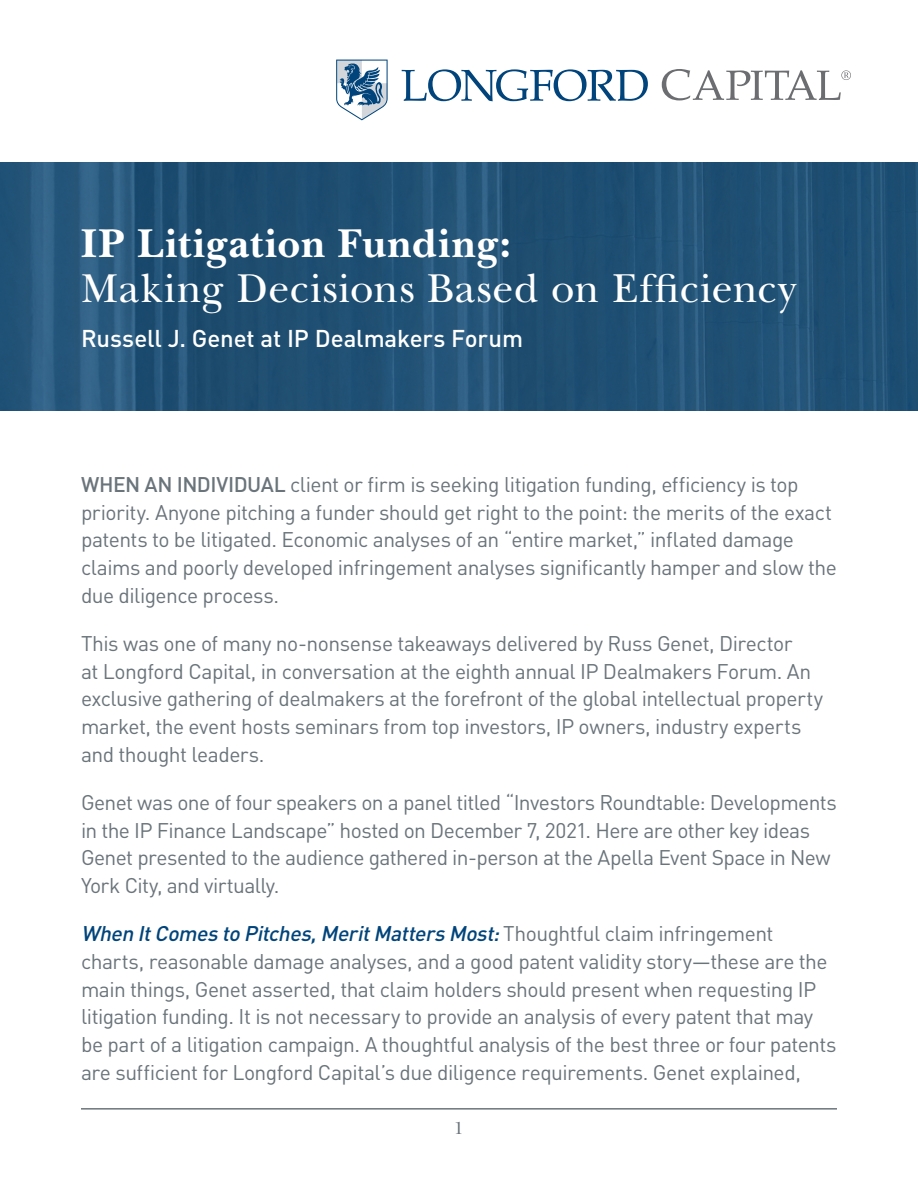
<style>
.page{position:relative;width:918px;height:1188px;background:#fff}
.page>*{position:absolute;margin:0;border:0;box-sizing:border-box;transform-origin:0 0}
.t1{font:42px "New Baskerville";letter-spacing:.02em;color:#fff}
.t2{font:700 42px "New Baskerville";letter-spacing:.035em;color:#fff}
.t3{font:500 24px "DIN";letter-spacing:-.005em;color:#fff}
.t4{font:21px/27.8px "DIN";letter-spacing:-.025em;color:#6a747b}
.t5{font:18px "New Baskerville";color:#6a747b}
.s1{font-weight:500}
.s2{font-weight:500;font-style:italic;color:#00447b}
</style>
<div class="page">
<svg style="left:0;top:162px;width:918px;height:248px;background:#215175"></svg>
<svg style="left:402px;top:69px;width:246px;height:32px"></svg>
<svg style="left:662px;top:69px;width:189px;height:31px"></svg>
<svg style="left:336px;top:60px;width:52px;height:60px"></svg>
<hr style="left:81px;top:1108px;width:756px;height:2px;background:#6a747b">
<h1 class="t2" style="left:81px;top:218px;width:432px">IP Litigation Funding:</h1>
<h1 class="t1" style="left:81px;top:262px;width:717px">Making Decisions Based on Efficiency</h1>
<p class="t3" style="left:81px;top:323px;width:444px">Russell J. Genet at IP Dealmakers Forum</p>
<p class="t4" style="left:81px;top:470px;width:757px"><span class="s1">WHEN AN INDIVIDUAL</span> client or firm is seeking litigation funding, efficiency is top priority. Anyone pitching a funder should get right to the point: the merits of the exact patents to be litigated. Economic analyses of an “entire market,” inflated damage claims and poorly developed infringement analyses significantly hamper and slow the due diligence process.</p>
<p class="t4" style="left:81px;top:629px;width:744px">This was one of many no-nonsense takeaways delivered by Russ Genet, Director<br>at Longford Capital, in conversation at the eighth annual IP Dealmakers Forum. An exclusive gathering of dealmakers at the forefront of the global intellectual property market, the event hosts seminars from top investors, IP owners, industry experts and thought leaders.</p>
<p class="t4" style="left:81px;top:788px;width:757px">Genet was one of four speakers on a panel titled “Investors Roundtable: Developments in the IP Finance Landscape” hosted on December 7, 2021. Here are other key ideas Genet presented to the audience gathered in-person at the Apella Event Space in New York City, and virtually.</p>
<p class="t4" style="left:81px;top:919px;width:757px"><span class="s2">When ItComes to Pitches,MeritMatters Most:</span>T h o u g h t f u l c l a i m i n f r i n g e m e n t charts, reasonable damage analyses, and a good patent validity story—these are the main things, Genet asserted, that claim holders should present when requesting IP litigation funding. It is not necessary to provide an analysis of every patent that may be part of a litigation campaign. A thoughtful analysis of the best three or four patents are sufficient for Longford Capital’s due diligence requirements. Genet explained,</p>
<p class="t5" style="left:454px;top:1117px;width:11px">1</p>
</div>
